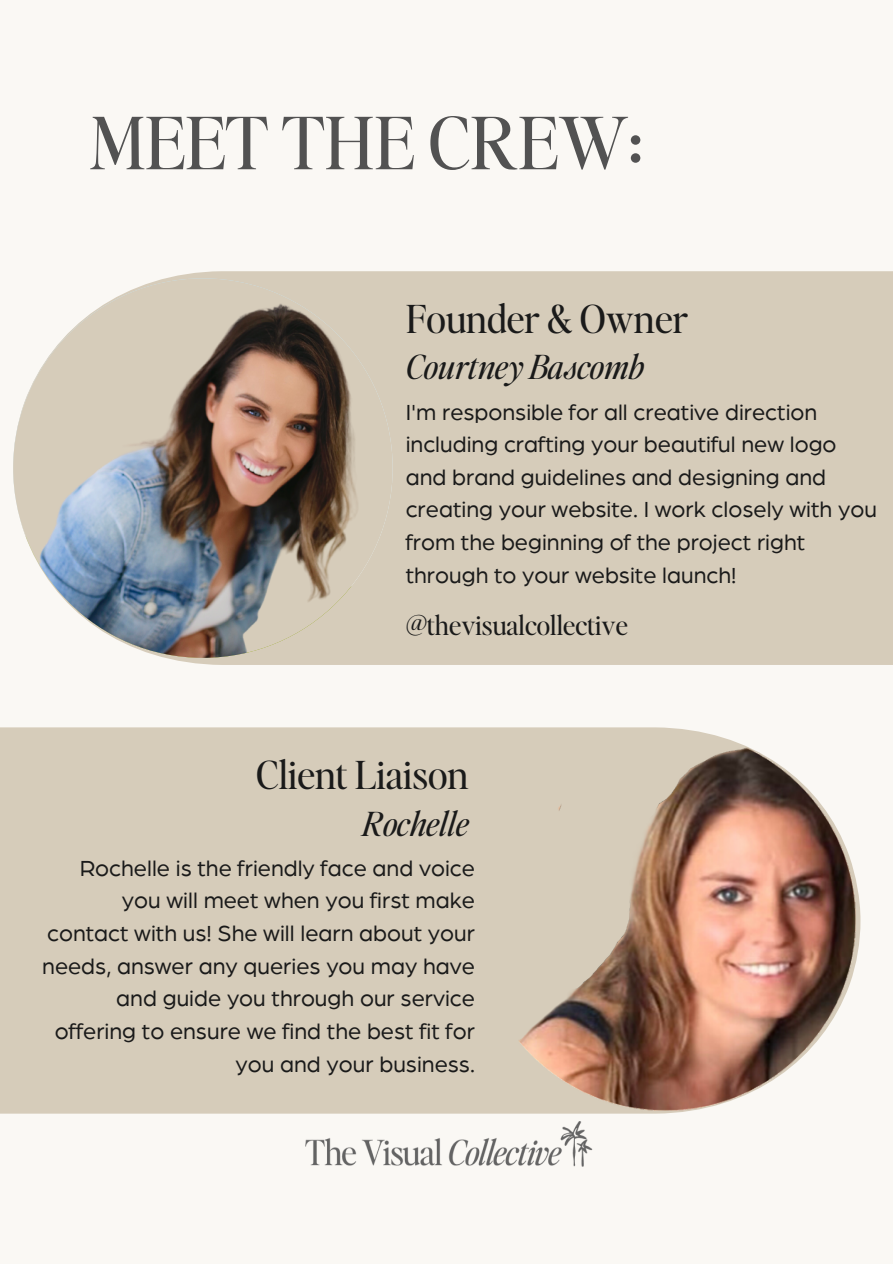
<style>
.page{position:relative;width:893px;height:1264px;background:#fff}
.page>*{position:absolute;margin:0;border:0;box-sizing:border-box;transform-origin:0 0}
.t1{font:72px "Editors Note";color:#525252}
.t2{font:38.55px "Editors Note";color:#1a1a1a}
.t3{font:italic 33.15px "Editors Note";color:#1a1a1a}
.t4{font:26.55px "Editors Note";color:#1a1a1a}
.t5{font:23.55px/32.7px "Arboria";color:#1a1a1a}
</style>
<div class="page">
<div style="left:0;top:0;width:892px;height:1263px;background:#faf8f4"></div>
<svg style="left:13px;top:271px;width:879px;height:394px;background:#d8cfbe"></svg>
<img style="left:13px;top:278px;width:379px;height:380px;border-radius:50%">
<div style="left:0;top:727px;width:428px;height:386px;background:#d6ccba"></div>
<img style="left:428px;top:727px;width:433px;height:387px">
<img style="left:305px;top:1121px;width:288px;height:46px">
<p class="t1" style="left:89px;top:94px;width:555px">MEET THE CREW:</p>
<p class="t2" style="left:405px;top:292px;width:284px">Founder &amp; Owner</p>
<p class="t3" style="left:405px;top:345px;width:239px">Courtney Bascomb</p>
<p class="t5" style="left:405px;top:396px;width:472px">I'm responsible for all creative direction including crafting your beautiful new logo and brand guidelines and designing and creating your website. I work closely with you from the beginning of the project right through to your website launch!</p>
<p class="t4" style="left:406px;top:607px;width:223px">@thevisualcollective</p>
<p class="t2" style="left:256px;top:748px;width:214px">Client Liaison</p>
<p class="t3" style="left:362px;top:801px;width:108px">Rochelle</p>
<p class="t5" style="left:42px;top:852px;width:434px;text-align:right">Rochelle is the friendly face and voice you will meet when you first make contact with us! She will learn about your needs, answer any queries you may have and guide you through our service offering to ensure we find the best fit for you and your business.</p>
</div>
